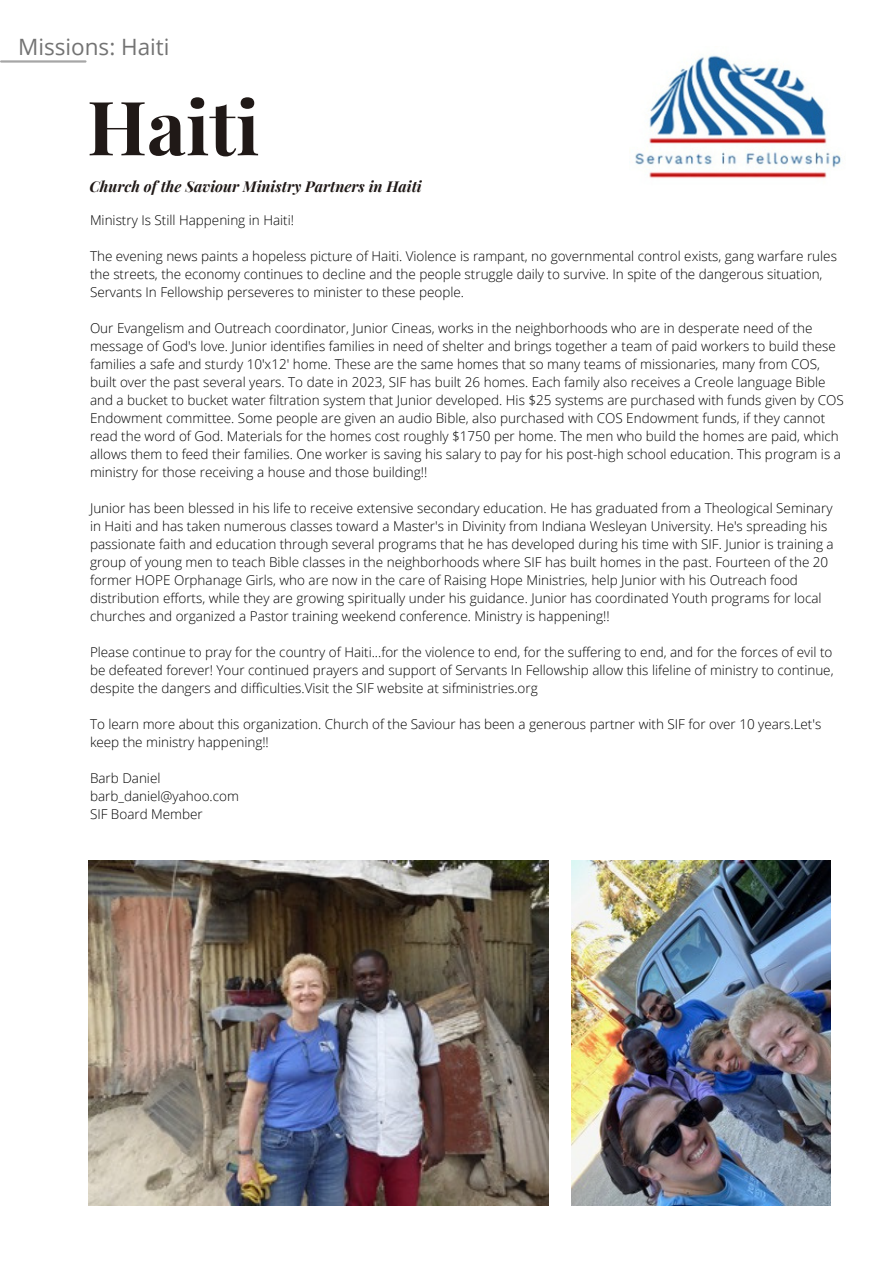
<style>
.page{position:relative;width:893px;height:1264px;background:#fff}
.page>*{position:absolute;margin:0;border:0;box-sizing:border-box;transform-origin:0 0}
.t1{font:700 75px "Playfair Display";color:#201917}
.t2{font:22.5px "Open Sans";color:#737373}
.t3{font:italic 700 15px "Playfair Display";color:#201917}
.t4{font:300 13.5px/18px "Open Sans";color:#000}
</style>
<div class="page">
<hr style="left:1px;top:60px;width:84px;height:3px;background:#a6a6a6">
<img style="left:635px;top:55px;width:206px;height:123px">
<img style="left:88px;top:860px;width:460px;height:345px">
<img style="left:571px;top:860px;width:259px;height:345px">
<p class="t2" style="left:18px;top:31px;width:153px">Missions: Haiti</p>
<p class="t1" style="left:87px;top:74px;width:174px">Haiti</p>
<p class="t3" style="left:90px;top:176px;width:334px">Church of the Saviour Ministry Partners in Haiti</p>
<p class="t4" style="left:90px;top:211px;width:205px">Ministry Is Still Happening in Haiti!</p>
<p class="t4" style="left:90px;top:247px;width:748px">The evening news paints a hopeless picture of Haiti. Violence is rampant, no governmental control exists, gang warfare rules the streets, the economy continues to decline and the people struggle daily to survive. In spite of the dangerous situation,<br>Servants In Fellowship perseveres to minister to these people.</p>
<p class="t4" style="left:90px;top:319px;width:755px">Our Evangelism and Outreach coordinator, Junior Cineas, works in the neighborhoods who are in desperate need of the message of God's love. Junior identifies families in need of shelter and brings together a team of paid workers to build these families a safe and sturdy 10'x12' home. These are the same homes that so many teams of missionaries, many from COS, built over the past several years. To date in 2023, SIF has built 26 homes. Each family also receives a Creole language Bible and a bucket to bucket water filtration system that Junior developed. His $25 systems are purchased with funds given by COS Endowment committee. Some people are given an audio Bible, also purchased with COS Endowment funds, if they cannot read the word of God. Materials for the homes cost roughly $1750 per home. The men who build the homes are paid, which allows them to feed their families. One worker is saving his salary to pay for his post-high school education. This program is a ministry for those receiving a house and those building!!</p>
<p class="t4" style="left:90px;top:499px;width:745px">Junior has been blessed in his life to receive extensive secondary education. He has graduated from a Theological Seminary in Haiti and has taken numerous classes toward a Master's in Divinity from Indiana Wesleyan University. He's spreading his passionate faith and education through several programs that he has developed during his time with SIF. Junior is training a group of young men to teach Bible classes in the neighborhoods where SIF has built homes in the past. Fourteen of the 20 former HOPE Orphanage Girls, who are now in the care of Raising Hope Ministries, help Junior with his Outreach food distribution efforts, while they are growing spiritually under his guidance. Junior has coordinated Youth programs for local churches and organized a Pastor training weekend conference. Ministry is happening!!</p>
<p class="t4" style="left:90px;top:643px;width:745px;text-align:justify">Please continue to pray for the country of Haiti...for the violence to end, for the suffering to end, and for the forces of evil to be defeated forever! Your continued prayers and support of Servants In Fellowship allow this lifeline of ministry to continue, despite the dangers and difficulties.Visit the SIF website at sifministries.org</p>
<p class="t4" style="left:90px;top:715px;width:732px">To learn more about this organization. Church of the Saviour has been a generous partner with SIF for over 10 years.Let's keep the ministry happening!!</p>
<p class="t4" style="left:90px;top:769px;width:72px">Barb Daniel</p>
<p class="t4" style="left:90px;top:786px;width:150px">barb_daniel@yahoo.com</p>
<p class="t4" style="left:90px;top:804px;width:114px">SIF Board Member</p>
</div>
